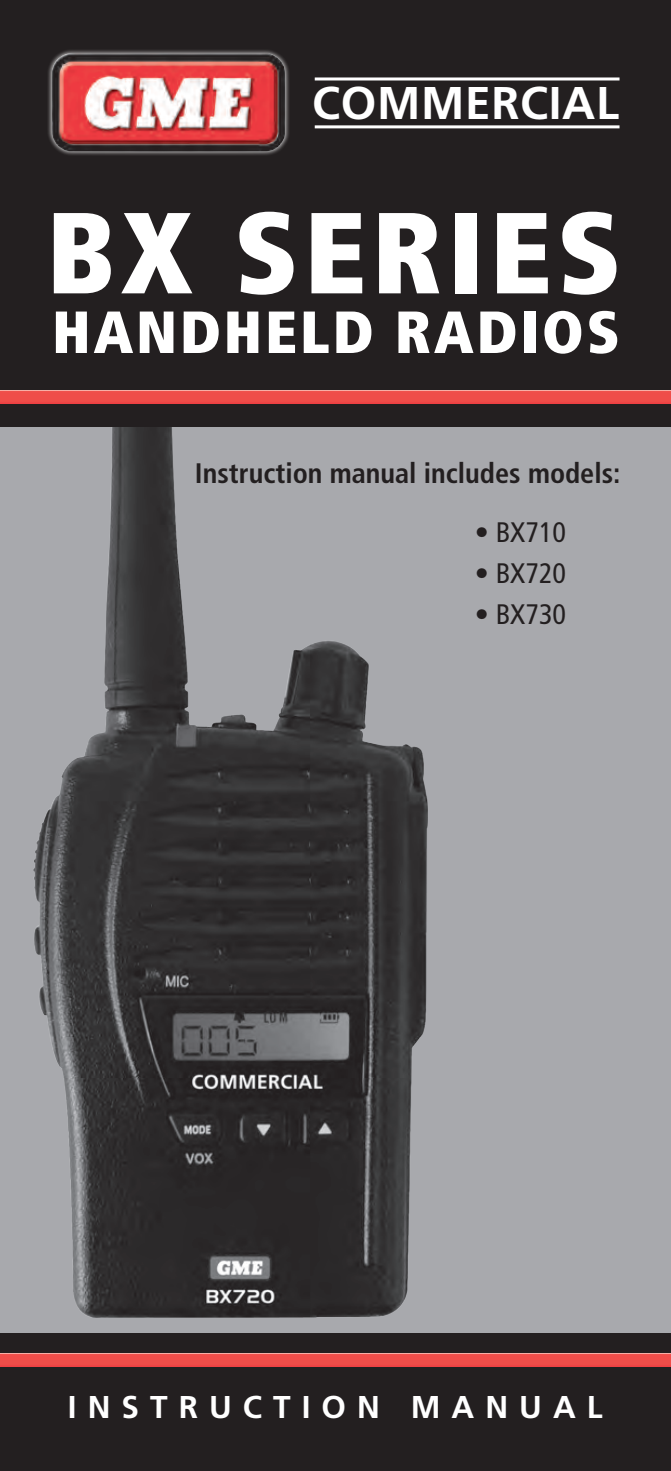
<style>
.page{position:relative;width:671px;height:1471px;background:#fff}
.page>*{position:absolute;margin:0;border:0;box-sizing:border-box;transform-origin:0 0}
.t1{font:900 condensed 114.98px "Frutiger LT";letter-spacing:.05em;color:#fff}
.t2{font:900 condensed 59.4px "Frutiger LT";letter-spacing:.05em;color:#fff}
.t3{font:700 45.9px "Frutiger LT";letter-spacing:.015em;color:#fff}
.t4{font:700 31.5px "Frutiger LT";letter-spacing:.35em;color:#fff}
.t5{font:700 condensed 28.12px "Frutiger LT";color:#231f20}
.t6{font:condensed 28.12px "Frutiger LT";color:#231f20}
</style>
<div class="page">
<div style="left:0;top:0;width:670px;height:1470px;background:#a8a9ad"></div>
<div style="left:0;top:1333px;width:670px;height:137px;background:#231f20"></div>
<img style="left:0;top:1353px;width:670px;height:13px">
<img style="left:33px;top:426px;width:394px;height:890px">
<div style="left:0;top:0;width:670px;height:426px;background:#231f20"></div>
<img style="left:0;top:390px;width:670px;height:13px">
<div style="left:46px;top:48px;width:243px;height:108px;background:#fff;opacity:.75"></div>
<img style="left:52px;top:53px;width:233px;height:99px">
<hr style="left:314px;top:77px;width:305px;height:3px;background:#fff">
<hr style="left:314px;top:125px;width:305px;height:3px;background:#fff">
<h3 class="t3" style="left:312px;top:76px;width:308px">COMMERCIAL</h3>
<h1 class="t1" style="left:47px;top:183px;width:576px">BX SERIES</h1>
<h2 class="t2" style="left:52px;top:296px;width:568px">HANDHELD RADIOS</h2>
<p class="t5" style="left:195px;top:456px;width:427px">Instruction manual includes models:</p>
<p class="t6" style="left:474px;top:516px;width:93px">• BX710</p>
<p class="t6" style="left:474px;top:557px;width:93px">• BX720</p>
<p class="t6" style="left:474px;top:597px;width:93px">• BX730</p>
<p class="t4" style="left:68px;top:1388px;width:535px">INSTRUCTION MANUAL</p>
</div>
